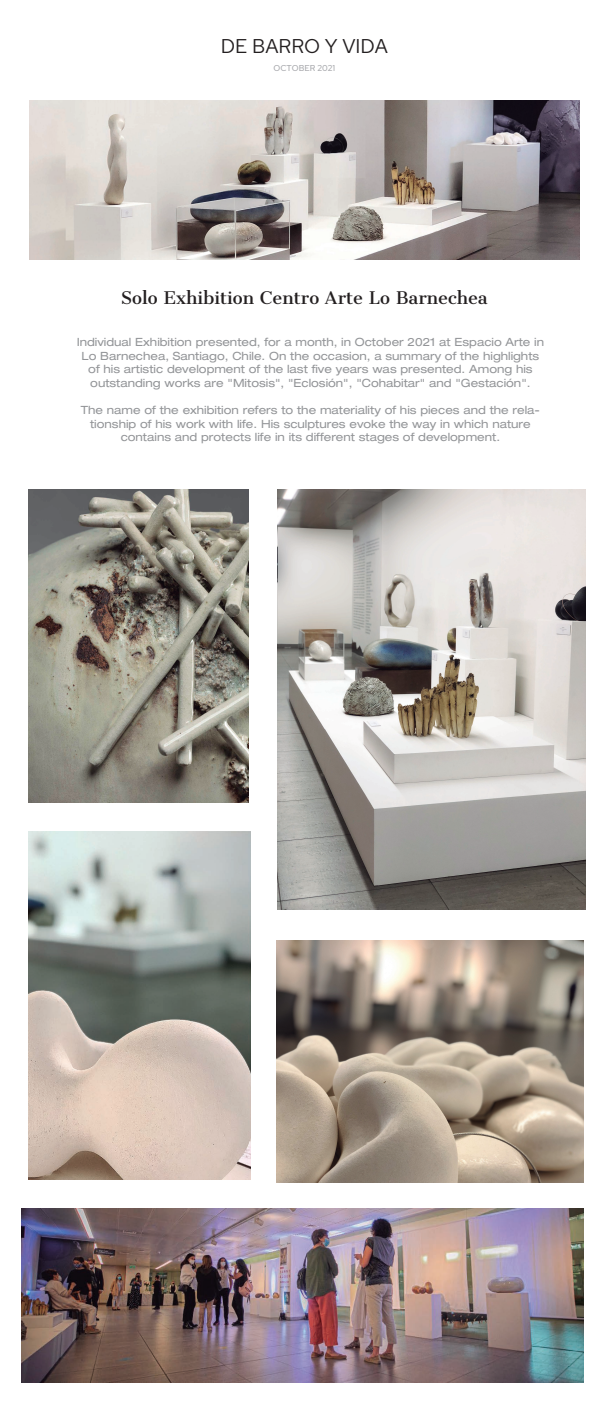
<style>
.page{position:relative;width:612px;height:1418px;background:#fff}
.page>*{position:absolute;margin:0;border:0;box-sizing:border-box;transform-origin:0 0}
.t1{font:300 19.8px "Rosa Sans";color:#231f20}
.t2{font:17px "Cantata One";color:#231f20}
.t3{font:expanded 11.3px/13.6px "Helvetica Neue";color:#939598;text-align:center}
.t4{font:8.5px "Rosa Sans";color:#a8a9ad}
</style>
<div class="page">
<img style="left:277px;top:490px;width:308px;height:419px">
<img style="left:22px;top:1208px;width:561px;height:174px">
<img style="left:277px;top:940px;width:306px;height:242px">
<img style="left:29px;top:101px;width:551px;height:158px">
<img style="left:28px;top:831px;width:222px;height:348px">
<img style="left:28px;top:490px;width:221px;height:312px">
<h1 class="t1" style="left:221px;top:33px;width:169px">DE BARRO Y VIDA</h1>
<p class="t4" style="left:274px;top:62px;width:63px">OCTOBER 2021</p>
<h2 class="t2" style="left:121px;top:287px;width:368px">Solo Exhibition Centro Arte Lo Barnechea</h2>
<p class="t3" style="left:77px;top:335px;width:469px">Individual Exhibition presented, for a month, in October 2021 at Espacio Arte in Lo Barnechea, Santiago, Chile. On the occasion, a summary of the highlights of his artistic development of the last five years was presented. Among his outstanding works are "Mitosis", "Eclosión", "Cohabitar" and "Gestación".</p>
<p class="t3" style="left:81px;top:403px;width:461px">The name of the exhibition refers to the materiality of his pieces and the rela&shy;tionship of his work with life. His sculptures evoke the way in which nature contains and protects life in its different stages of development.</p>
</div>
